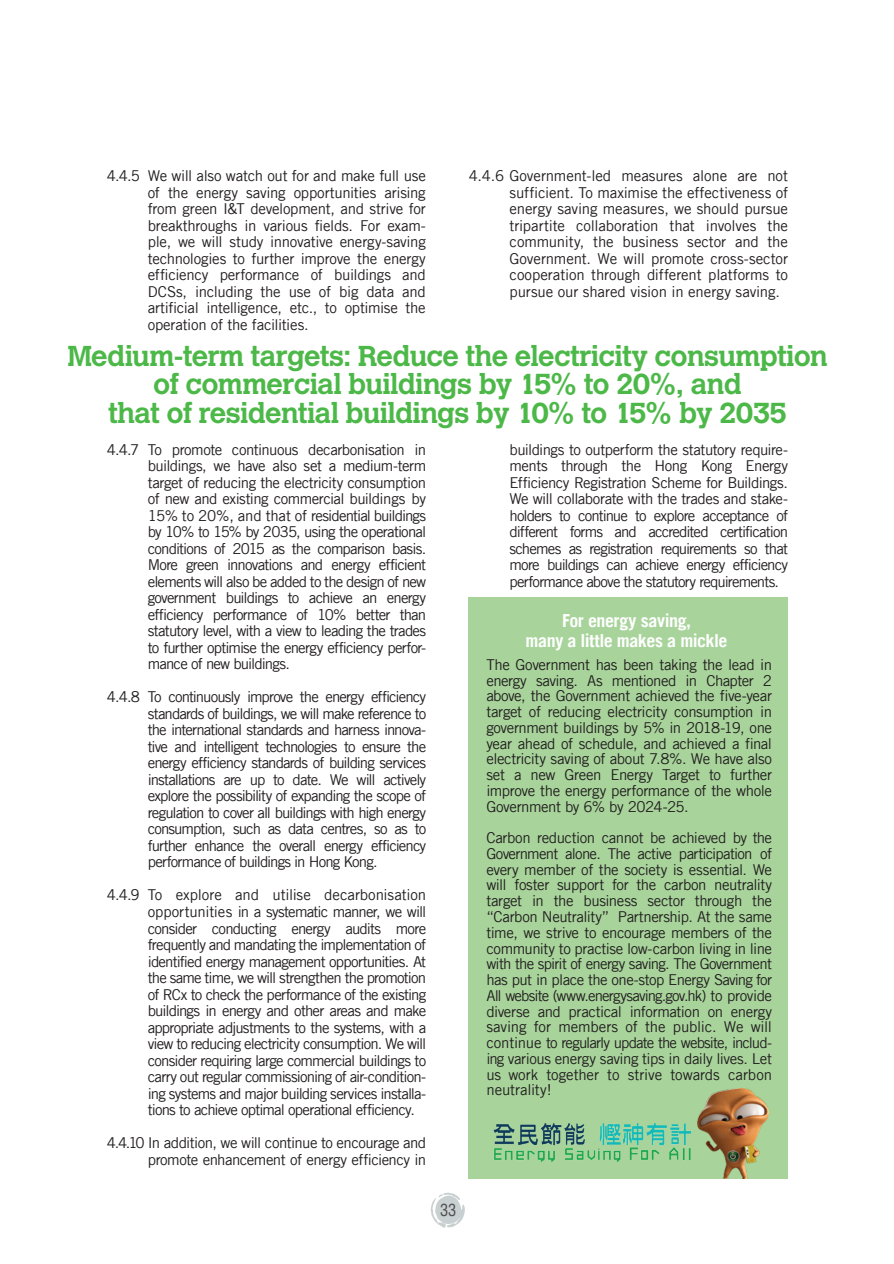
<style>
.page{position:relative;width:894px;height:1264px;background:#fff}
.page>*{position:absolute;margin:0;border:0;box-sizing:border-box;transform-origin:0 0}
.t1{font:700 28.5px/28.5px "Calvert MT Std";letter-spacing:-.025em;color:#4cb848;text-align:center}
.t2{font:700 18px/19.5px "Trade Gothic LT";letter-spacing:-.025em;color:#fff;text-align:center}
.t3{font:condensed 16.5px "Helvetica LT";color:#4f4f50}
.t4{font:15px/16.5px "Trade Gothic LT";letter-spacing:-.035em;color:#231f20;text-align:justify}
</style>
<div class="page">
<div style="left:468px;top:597px;width:319px;height:581px;background:#a8d49b"></div>
<img style="left:697px;top:1088px;width:70px;height:90px">
<svg style="left:431px;top:1192px;width:34px;height:35px"></svg>
<img style="left:493px;top:1123px;width:197px;height:39px">
<p class="t4" style="left:148px;top:167px;width:279px;text-indent:-41px">4.4.5 We will also watch out for and make full use of the energy saving opportunities arising from green I&amp;T development, and strive for breakthroughs in various fields. For exam&shy;ple, we will study innovative energy-saving technologies to further improve the energy efficiency performance of buildings and DCSs, including the use of big data and artificial intelligence, etc., to optimise the operation of the facilities.</p>
<p class="t4" style="left:509px;top:167px;width:280px;text-indent:-41px">4.4.6 Government-led measures alone are not sufficient. To maximise the effectiveness of energy saving measures, we should pursue tripartite collaboration that involves the community, the business sector and the Government. We will promote cross-sector cooperation through different platforms to pursue our shared vision in energy saving.</p>
<h1 class="t1" style="left:67px;top:341px;width:761px">Medium-term targets: Reduce the electricity consumption of commercial buildings by 15% to 20%, and<br>that of residential buildings by 10% to 15% by 2035</h1>
<p class="t4" style="left:148px;top:441px;width:280px;text-indent:-41px">4.4.7 To promote continuous decarbonisation in buildings, we have also set a medium-term target of reducing the electricity consumption of new and existing commercial buildings by 15% to 20%, and that of residential buildings by 10% to 15% by 2035, using the operational conditions of 2015 as the comparison basis.<br>More green innovations and energy efficient elements will also be added to the design of new government buildings to achieve an energy efficiency performance of 10% better than statutory level, with a view to leading the trades to further optimise the energy efficiency perfor&shy;mance of new buildings.</p>
<p class="t4" style="left:148px;top:688px;width:280px;text-indent:-41px">4.4.8 To continuously improve the energy efficiency standards of buildings, we will make reference to the international standards and harness innova&shy;tive and intelligent technologies to ensure the energy efficiency standards of building services installations are up to date. We will actively explore the possibility of expanding the scope of regulation to cover all buildings with high energy consumption, such as data centres, so as to further enhance the overall energy efficiency performance of buildings in Hong Kong.</p>
<p class="t4" style="left:148px;top:886px;width:280px;text-indent:-41px">4.4.9 To explore and utilise decarbonisation opportunities in a systematic manner, we will consider conducting energy audits more frequently and mandating the implementation of identified energy management opportunities. At the same time, we will strengthen the promotion of RCx to check the performance of the existing buildings in energy and other areas and make appropriate adjustments to the systems, with a view to reducing electricity consumption. We will consider requiring large commercial buildings to carry out regular commissioning of air-condition&shy;ing systems and major building services installa&shy;tions to achieve optimal operational efficiency.</p>
<p class="t4" style="left:107px;top:1134px;width:321px;text-align:right">4.4.10 In addition, we will continue to encourage and promote enhancement of energy efficiency in</p>
<p class="t4" style="left:509px;top:441px;width:280px">buildings to outperform the statutory require&shy;ments through the Hong Kong Energy Efficiency Registration Scheme for Buildings.<br>We will collaborate with the trades and stake&shy;holders to continue to explore acceptance of different forms and accredited certification schemes as registration requirements so that more buildings can achieve energy efficiency performance above the statutory requirements.</p>
<h2 class="t2" style="left:525px;top:611px;width:203px">For energy saving,<br>many a little makes a mickle</h2>
<p class="t4" style="left:486px;top:656px;width:287px;line-height:15.8px">The Government has been taking the lead in energy saving. As mentioned in Chapter 2 above, the Government achieved the five-year target of reducing electricity consumption in government buildings by 5% in 2018-19, one year ahead of schedule, and achieved a final electricity saving of about 7.8%. We have also set a new Green Energy Target to further improve the energy performance of the whole Government by 6% by 2024-25.</p>
<p class="t4" style="left:486px;top:829px;width:287px;line-height:15.8px">Carbon reduction cannot be achieved by the Government alone. The active participation of every member of the society is essential. We will foster support for the carbon neutrality target in the business sector through the “Carbon Neutrality” Partnership. At the same time, we strive to encourage members of the community to practise low-carbon living in line with the spirit of energy saving. The Government has put in place the one-stop Energy Saving for All website (www.energysaving.gov.hk) to provide diverse and practical information on energy saving for members of the public. We will continue to regularly update the website, includ&shy;ing various energy saving tips in daily lives. Let us work together to strive towards carbon neutrality!</p>
<p class="t3" style="left:440px;top:1199px;width:18px">33</p>
</div>
